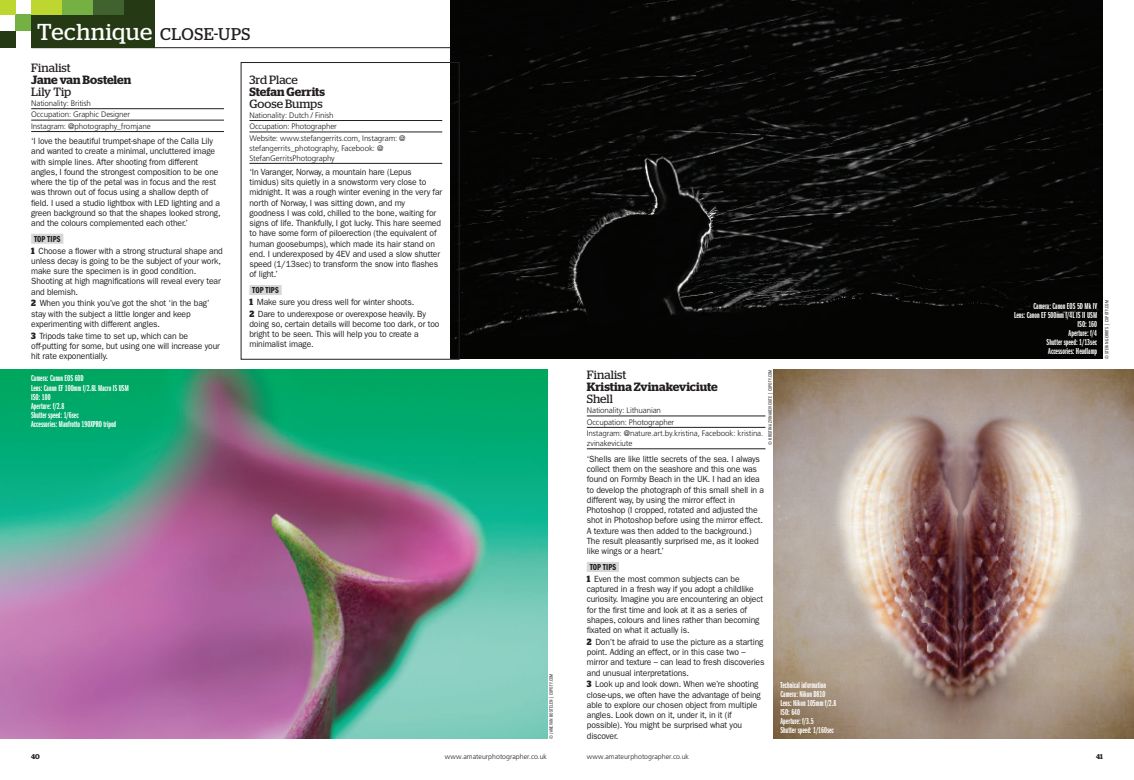
<style>
.page{position:relative;width:1134px;height:780px;background:#fff}
.page>*{position:absolute;margin:0;border:0;box-sizing:border-box;transform-origin:0 0}
.t1{font:23px "Stag";letter-spacing:.02em;color:#fff}
.Gallery_Photographer{font:600 12px "Stag";color:#231f20}
.Gallery_Category__St{font:12px "Stag";color:#231f20}
.Text_no_indent__Fran{font:9px/10.2px "ITC Franklin Gothic Std";letter-spacing:-.015em;color:#231f20;scale:.95 1}
.Numbered_tips{font:9px/10.2px "ITC Franklin Gothic Std";letter-spacing:-.015em;color:#231f20;scale:.95 1}
.Exif_data__Franklin{font:9px "ITC Franklin Gothic Std Dm X Cp";color:#fff}
.Slug{font:9px "ITC Franklin Gothic Std Dm Cp";letter-spacing:.005em;color:#231f20}
.Category_occupation{font:300 8px/10px "Frutiger LT Std";letter-spacing:-.015em;color:#231f20}
.t2{font:300 7px "Frutiger LT Std";color:#231f20}
.t3{font:600 7px "Stag";color:#231f20}
.Pic_credit__Franklin{font:5px "ITC Franklin Gothic Std Bk Cp";letter-spacing:.03em;color:#231f20}
.s1{font-size:17px;color:#231f20}
.s2{font-family:"Stag";font-weight:700}
</style>
<div class="page">
<hr style="left:31px;top:47px;width:1072px;height:1px;background:#231f20">
<div style="left:16px;top:14px;width:15px;height:17px;background:#75b042"></div>
<div style="left:0;top:31px;width:16px;height:16px;background:#253914"></div>
<div style="left:0;top:0;width:16px;height:14px;background:#bed630"></div>
<div style="left:31px;top:13px;width:124px;height:34px;background:#253914"></div>
<div style="left:124px;top:0;width:31px;height:14px;background:#253914"></div>
<div style="left:93px;top:0;width:31px;height:14px;background:#40622f"></div>
<div style="left:62px;top:0;width:31px;height:14px;background:#75b042"></div>
<div style="left:31px;top:0;width:31px;height:14px;background:#bed630"></div>
<img style="left:451px;top:0;width:652px;height:359px">
<img style="left:0;top:370px;width:547px;height:368px">
<img style="left:774px;top:369px;width:360px;height:369px">
<div style="left:241px;top:62px;width:218px;height:297px;border:1px solid #231f20"></div>
<hr style="left:31px;top:108px;width:193px;height:1px;background:#231f20">
<hr style="left:31px;top:120px;width:193px;height:1px;background:#231f20">
<hr style="left:31px;top:131px;width:193px;height:1px;background:#231f20">
<div style="left:31px;top:234px;width:32px;height:10px;background:#d7d7d8"></div>
<hr style="left:249px;top:120px;width:193px;height:1px;background:#231f20">
<hr style="left:249px;top:132px;width:193px;height:1px;background:#231f20">
<hr style="left:249px;top:163px;width:193px;height:1px;background:#231f20">
<div style="left:249px;top:285px;width:33px;height:10px;background:#d7d7d8"></div>
<hr style="left:587px;top:416px;width:178px;height:1px;background:#231f20">
<hr style="left:587px;top:427px;width:178px;height:1px;background:#231f20">
<hr style="left:587px;top:448px;width:178px;height:1px;background:#231f20">
<div style="left:587px;top:562px;width:32px;height:10px;background:#d7d7d8"></div>
<p class="t1" style="left:37px;top:18px;width:215px">Technique <span class="s1">CLOSE-UPS</span></p>
<p class="Gallery_Category__St" style="left:249px;top:73px;width:50px">3rd Place</p>
<p class="Gallery_Photographer" style="left:249px;top:85px;width:77px">Stefan Gerrits</p>
<p class="Gallery_Category__St" style="left:249px;top:97px;width:75px">Goose Bumps</p>
<p class="Category_occupation" style="left:249px;top:110px;width:86px">Nationality: Dutch / Finish</p>
<p class="Category_occupation" style="left:249px;top:122px;width:89px">Occupation: Photographer</p>
<p class="Category_occupation" style="left:249px;top:133px;width:158px">Website: www.stefangerrits.com, Instagram: @ stefangerrits_photography, Facebook: @<br>StefanGerritsPhotography</p>
<p class="Text_no_indent__Fran" style="left:249px;top:167px;width:204px">‘In Varanger, Norway, a mountain hare (Lepus timidus) sits quietly in a snowstorm very close to midnight. It was a rough winter evening in the very far north of Norway, I was sitting down, and my goodness I was cold, chilled to the bone, waiting for signs of life. Thankfully, I got lucky. This hare seemed to have some form of piloerection (the equivalent of human goosebumps), which made its hair stand on end. I underexposed by 4EV and used a slow shutter speed (1/13sec) to transform the snow into flashes of light.’</p>
<p class="Slug" style="left:252px;top:285px;width:28px">TOP TIPS</p>
<p class="Numbered_tips" style="left:249px;top:297px;width:175px"><span class="s2">1</span> Make sure you dress well for winter shoots.</p>
<p class="Numbered_tips" style="left:249px;top:308px;width:201px"><span class="s2">2</span> Dare to underexpose or overexpose heavily. By doing so, certain details will become too dark, or too bright to be seen. This will help you to create a minimalist image.</p>
<p class="Gallery_Category__St" style="left:31px;top:61px;width:41px">Finalist</p>
<p class="Gallery_Photographer" style="left:31px;top:73px;width:102px">Jane van Bostelen</p>
<p class="Gallery_Category__St" style="left:31px;top:85px;width:41px">Lily Tip</p>
<p class="Category_occupation" style="left:31px;top:98px;width:61px">Nationality: British</p>
<p class="Category_occupation" style="left:31px;top:110px;width:100px">Occupation: Graphic Designer</p>
<p class="Category_occupation" style="left:31px;top:121px;width:121px">Instagram: @photography_fromjane</p>
<p class="Text_no_indent__Fran" style="left:31px;top:136px;width:201px">‘I love the beautiful trumpet-shape of the Calla Lily and wanted to create a minimal, uncluttered image with simple lines. After shooting from different angles, I found the strongest composition to be one where the tip of the petal was in focus and the rest was thrown out of focus using a shallow depth of field. I used a studio lightbox with LED lighting and a green background so that the shapes looked strong, and the colours complemented each other.’</p>
<p class="Slug" style="left:34px;top:234px;width:28px">TOP TIPS</p>
<p class="Numbered_tips" style="left:31px;top:245px;width:203px"><span class="s2">1</span> Choose a flower with a strong structural shape and unless decay is going to be the subject of your work, make sure the specimen is in good condition.<br>Shooting at high magnifications will reveal every tear and blemish.</p>
<p class="Numbered_tips" style="left:31px;top:298px;width:189px"><span class="s2">2</span> When you think you’ve got the shot ‘in the bag’ stay with the subject a little longer and keep experimenting with different angles.</p>
<p class="Numbered_tips" style="left:31px;top:330px;width:200px"><span class="s2">3</span> Tripods take time to set up, which can be off-putting for some, but using one will increase your hit rate exponentially.</p>
<p class="Exif_data__Franklin" style="left:31px;top:373px;width:54px">Camera: Canon EOS 60D</p>
<p class="Exif_data__Franklin" style="left:31px;top:382px;width:99px">Lens: Canon EF 100mm f/2.8L Macro IS USM</p>
<p class="Exif_data__Franklin" style="left:31px;top:391px;width:21px">ISO: 100</p>
<p class="Exif_data__Franklin" style="left:31px;top:400px;width:35px">Aperture: f/2.8</p>
<p class="Exif_data__Franklin" style="left:31px;top:409px;width:49px">Shutter speed: 1/6sec</p>
<p class="Exif_data__Franklin" style="left:31px;top:418px;width:87px">Accessories: Manfrotto 190XPRO tripod</p>
<p class="Pic_credit__Franklin" style="left:548px;top:738px;width:67px;rotate:-90deg">© JANE VAN BOSTELEN | CUPOTY.COM</p>
<p class="Pic_credit__Franklin" style="left:767px;top:444px;width:76px;rotate:-90deg">© KRISTINA ZVINAKEVICIUTE | CUPOTY.COM</p>
<p class="Gallery_Category__St" style="left:587px;top:368px;width:41px">Finalist</p>
<p class="Gallery_Photographer" style="left:587px;top:380px;width:132px">Kristina Zvinakeviciute</p>
<p class="Gallery_Category__St" style="left:587px;top:392px;width:28px">Shell</p>
<p class="Category_occupation" style="left:587px;top:405px;width:76px">Nationality: Lithuanian</p>
<p class="Category_occupation" style="left:587px;top:417px;width:89px">Occupation: Photographer</p>
<p class="Category_occupation" style="left:587px;top:428px;width:178px">Instagram: @nature.art.by.kristina, Facebook: kristina. zvinakeviciute</p>
<p class="Text_no_indent__Fran" style="left:587px;top:454px;width:188px">‘Shells are like little secrets of the sea. I always collect them on the seashore and this one was found on Formby Beach in the UK. I had an idea to develop the photograph of this small shell in a different way, by using the mirror effect in Photoshop (I cropped, rotated and adjusted the shot in Photoshop before using the mirror effect.<br>A texture was then added to the background.)<br>The result pleasantly surprised me, as it looked like wings or a heart.’</p>
<p class="Slug" style="left:590px;top:562px;width:28px">TOP TIPS</p>
<p class="Numbered_tips" style="left:587px;top:573px;width:187px"><span class="s2">1</span> Even the most common subjects can be captured in a fresh way if you adopt a childlike curiosity. Imagine you are encountering an object for the first time and look at it as a series of shapes, colours and lines rather than becoming fixated on what it actually is.</p>
<p class="Numbered_tips" style="left:587px;top:636px;width:189px"><span class="s2">2</span> Don’t be afraid to use the picture as a starting point. Adding an effect, or in this case two – mirror and texture – can lead to fresh discoveries and unusual interpretations.</p>
<p class="Numbered_tips" style="left:587px;top:679px;width:185px"><span class="s2">3</span> Look up and look down. When we’re shooting close-ups, we often have the advantage of being able to explore our chosen object from multiple angles. Look down on it, under it, in it (if possible). You might be surprised what you discover.</p>
<p class="Exif_data__Franklin" style="left:780px;top:680px;width:47px">Technical information</p>
<p class="Exif_data__Franklin" style="left:780px;top:689px;width:46px">Camera: Nikon D810</p>
<p class="Exif_data__Franklin" style="left:780px;top:698px;width:57px">Lens: Nikon 105mm f/2.8</p>
<p class="Exif_data__Franklin" style="left:780px;top:707px;width:21px">ISO: 640</p>
<p class="Exif_data__Franklin" style="left:780px;top:716px;width:35px">Aperture: f/3.5</p>
<p class="Exif_data__Franklin" style="left:780px;top:725px;width:55px">Shutter speed: 1/160sec</p>
<p class="Pic_credit__Franklin" style="left:1104px;top:359px;width:60px;rotate:-90deg">© STEFAN GERRITS | CUPOTY.COM</p>
<p class="Exif_data__Franklin" style="left:1033px;top:301px;width:65px">Camera: Canon EOS 5D Mk IV</p>
<p class="Exif_data__Franklin" style="left:1014px;top:310px;width:85px">Lens: Canon EF 500mm f/4L IS II USM</p>
<p class="Exif_data__Franklin" style="left:1077px;top:319px;width:21px">ISO: 160</p>
<p class="Exif_data__Franklin" style="left:1069px;top:328px;width:30px">Aperture: f/4</p>
<p class="Exif_data__Franklin" style="left:1047px;top:337px;width:52px">Shutter speed: 1/13sec</p>
<p class="Exif_data__Franklin" style="left:1048px;top:346px;width:50px">Accessories: Headlamp</p>
<p class="t3" style="left:31px;top:752px;width:10px">40</p>
<p class="t2" style="left:445px;top:753px;width:104px">www.amateurphotographer.co.uk</p>
<p class="t2" style="left:587px;top:753px;width:104px">www.amateurphotographer.co.uk</p>
<p class="t3" style="left:1096px;top:752px;width:8px">41</p>
</div>
